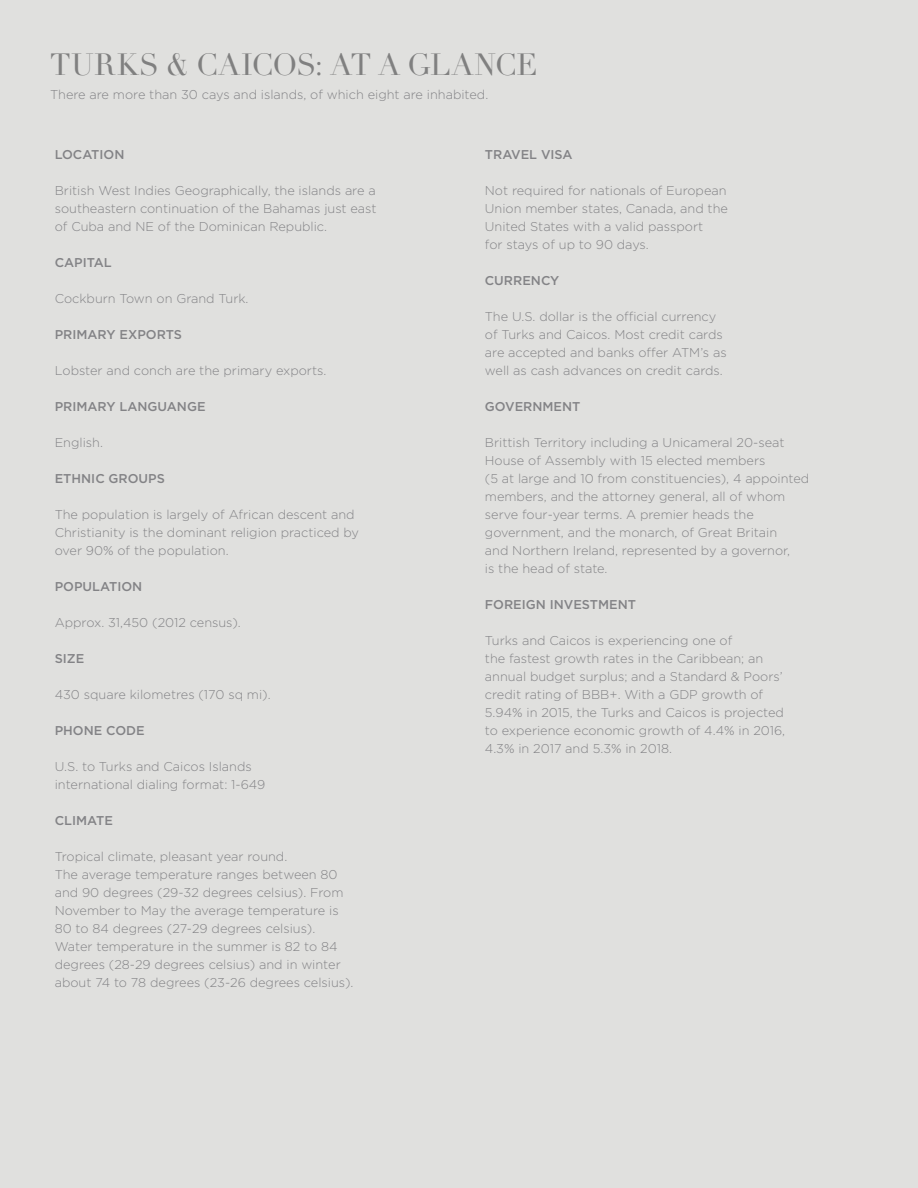
<style>
.page{position:relative;width:918px;height:1188px;background:#e0e0de}
.page>*{position:absolute;margin:0;border:0;box-sizing:border-box;transform-origin:0 0}
.t1{font:30px "Didot";letter-spacing:.005em;color:#808080}
.BODY_GT2{font:300 12.75px/18px "Gotham HTF";color:#838386}
.BODY_GT2-2{font:500 12.75px "Gotham HTF";color:#838386}
</style>
<div class="page">
<p class="t1" style="left:50px;top:47px;width:489px">TURKS &amp; CAICOS: AT A GLANCE</p>
<p class="BODY_GT2" style="left:50px;top:85px;width:440px">There are more than 30 cays and islands, of which eight are inhabited.</p>
<p class="BODY_GT2-2" style="left:55px;top:147px;width:71px">LOCATION</p>
<p class="BODY_GT2" style="left:55px;top:181px;width:323px">British West Indies Geographically, the islands are a southeastern continuation of the Bahamas just east</p>
<p class="BODY_GT2" style="left:55px;top:217px;width:274px">of Cuba and NE of the Dominican Republic.</p>
<p class="BODY_GT2-2" style="left:55px;top:255px;width:59px">CAPITAL</p>
<p class="BODY_GT2" style="left:55px;top:289px;width:195px">Cockburn Town on Grand Turk.</p>
<p class="BODY_GT2-2" style="left:55px;top:327px;width:129px">PRIMARY EXPORTS</p>
<p class="BODY_GT2" style="left:55px;top:361px;width:273px">Lobster and conch are the primary exports.</p>
<p class="BODY_GT2-2" style="left:55px;top:399px;width:152px">PRIMARY LANGUANGE</p>
<p class="BODY_GT2" style="left:55px;top:433px;width:50px">English.</p>
<p class="BODY_GT2-2" style="left:55px;top:471px;width:112px">ETHNIC GROUPS</p>
<p class="BODY_GT2" style="left:55px;top:505px;width:301px">The population is largely of African descent and</p>
<p class="BODY_GT2" style="left:55px;top:523px;width:306px">Christianity is the dominant religion practiced by</p>
<p class="BODY_GT2" style="left:55px;top:541px;width:175px">over 90% of the population.</p>
<p class="BODY_GT2-2" style="left:55px;top:579px;width:89px">POPULATION</p>
<p class="BODY_GT2" style="left:55px;top:613px;width:188px">Approx. 31,450 (2012 census).</p>
<p class="BODY_GT2-2" style="left:55px;top:651px;width:31px">SIZE</p>
<p class="BODY_GT2" style="left:55px;top:685px;width:217px">430 square kilometres (170 sq mi).</p>
<p class="BODY_GT2-2" style="left:55px;top:723px;width:91px">PHONE CODE</p>
<p class="BODY_GT2" style="left:55px;top:757px;width:199px">U.S. to Turks and Caicos Islands</p>
<p class="BODY_GT2" style="left:55px;top:775px;width:212px">international dialing format: 1-649</p>
<p class="BODY_GT2-2" style="left:55px;top:813px;width:60px">CLIMATE</p>
<p class="BODY_GT2" style="left:55px;top:847px;width:234px">Tropical climate, pleasant year round.</p>
<p class="BODY_GT2" style="left:55px;top:865px;width:284px">The average temperature ranges between 80</p>
<p class="BODY_GT2" style="left:55px;top:883px;width:290px">and 90 degrees (29-32 degrees celsius). From</p>
<p class="BODY_GT2" style="left:55px;top:901px;width:285px">November to May the average temperature is</p>
<p class="BODY_GT2" style="left:55px;top:919px;width:262px">80 to 84 degrees (27-29 degrees celsius).</p>
<p class="BODY_GT2" style="left:55px;top:937px;width:284px">Water temperature in the summer is 82 to 84</p>
<p class="BODY_GT2" style="left:55px;top:955px;width:288px">degrees (28-29 degrees celsius) and in winter</p>
<p class="BODY_GT2" style="left:55px;top:973px;width:300px">about 74 to 78 degrees (23-26 degrees celsius).</p>
<p class="BODY_GT2-2" style="left:485px;top:147px;width:89px">TRAVEL VISA</p>
<p class="BODY_GT2" style="left:485px;top:181px;width:243px">Not required for nationals of European</p>
<p class="BODY_GT2" style="left:485px;top:199px;width:245px">Union member states, Canada, and the</p>
<p class="BODY_GT2" style="left:485px;top:217px;width:220px">United States with a valid passport</p>
<p class="BODY_GT2" style="left:485px;top:235px;width:165px">for stays of up to 90 days.</p>
<p class="BODY_GT2-2" style="left:485px;top:273px;width:76px">CURRENCY</p>
<p class="BODY_GT2" style="left:485px;top:307px;width:233px">The U.S. dollar is the official currency</p>
<p class="BODY_GT2" style="left:485px;top:325px;width:239px">of Turks and Caicos. Most credit cards</p>
<p class="BODY_GT2" style="left:485px;top:343px;width:243px">are accepted and banks offer ATM’s as</p>
<p class="BODY_GT2" style="left:485px;top:361px;width:239px">well as cash advances on credit cards.</p>
<p class="BODY_GT2-2" style="left:485px;top:399px;width:97px">GOVERNMENT</p>
<p class="BODY_GT2" style="left:485px;top:433px;width:301px">Brittish Territory including a Unicameral 20-seat</p>
<p class="BODY_GT2" style="left:485px;top:451px;width:282px">House of Assembly with 15 elected members</p>
<p class="BODY_GT2" style="left:485px;top:469px;width:326px">(5 at large and 10 from constituencies), 4 appointed members, and the attorney general, all of whom</p>
<p class="BODY_GT2" style="left:485px;top:505px;width:270px">serve four-year terms. A premier heads the</p>
<p class="BODY_GT2" style="left:485px;top:523px;width:294px">government, and the monarch, of Great Britain</p>
<p class="BODY_GT2" style="left:485px;top:541px;width:307px">and Northern Ireland, represented by a governor,</p>
<p class="BODY_GT2" style="left:485px;top:559px;width:124px">is the head of state.</p>
<p class="BODY_GT2-2" style="left:485px;top:597px;width:153px">FOREIGN INVESTMENT</p>
<p class="BODY_GT2" style="left:485px;top:631px;width:249px">Turks and Caicos is experiencing one of</p>
<p class="BODY_GT2" style="left:485px;top:649px;width:280px">the fastest growth rates in the Caribbean; an</p>
<p class="BODY_GT2" style="left:485px;top:667px;width:299px">annual budget surplus; and a Standard &amp; Poors’</p>
<p class="BODY_GT2" style="left:485px;top:685px;width:280px">credit rating of BBB+. With a GDP growth of</p>
<p class="BODY_GT2" style="left:485px;top:703px;width:301px">5.94% in 2015, the Turks and Caicos is projected</p>
<p class="BODY_GT2" style="left:485px;top:721px;width:302px">to experience economic growth of 4.4% in 2016,</p>
<p class="BODY_GT2" style="left:485px;top:739px;width:189px">4.3% in 2017 and 5.3% in 2018.</p>
</div>
